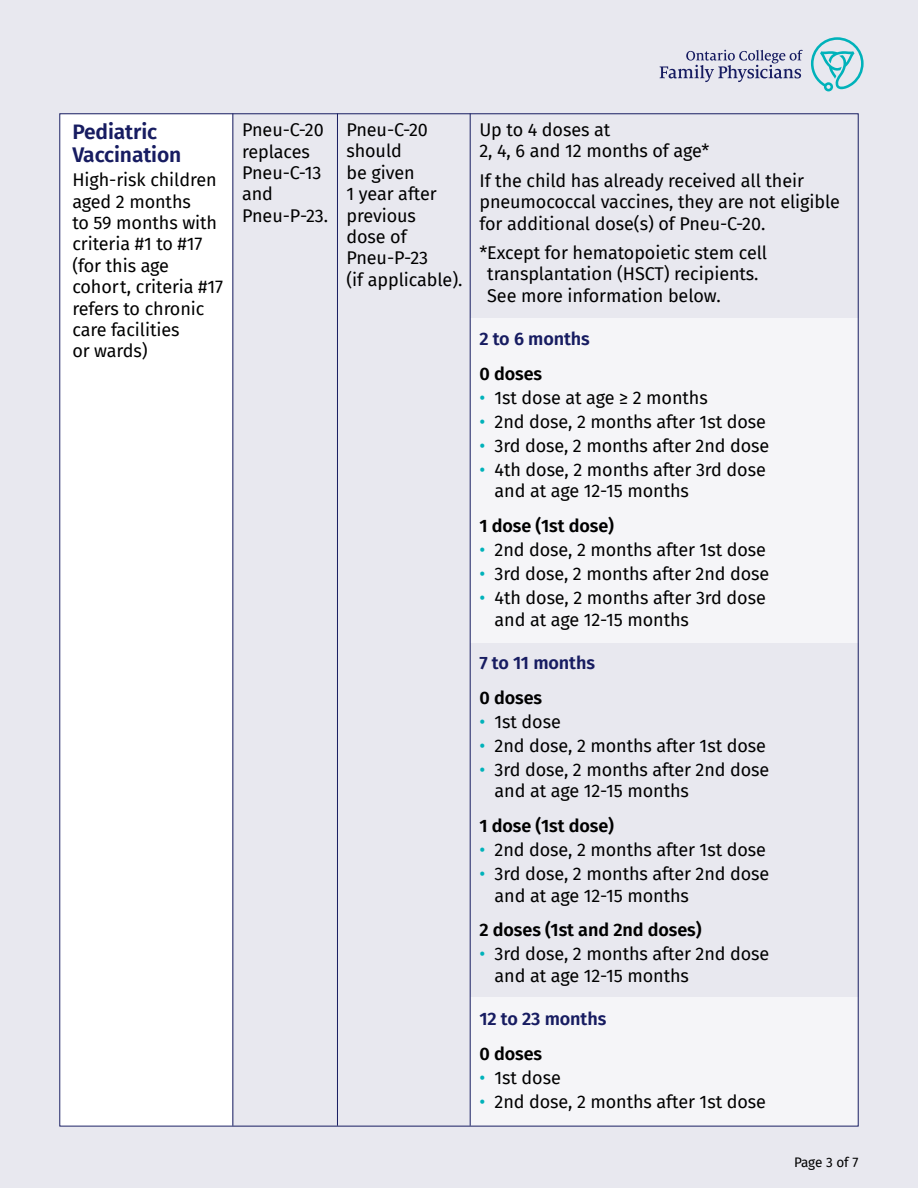
<style>
.page{position:relative;width:918px;height:1188px;background:#e8e8ef}
.page>*{position:absolute;margin:0;border:0;box-sizing:border-box;transform-origin:0 0}
.t1{font:600 21px/23.2px "Fira Sans";letter-spacing:-.005em;color:#171c61}
.t2{font:18px/21.3px "Fira Sans";letter-spacing:-.005em;color:#000}
.t3{font:600 18px "Fira Sans";letter-spacing:-.005em;color:#000}
.t4{font:600 18px "Fira Sans";letter-spacing:-.005em;color:#171c61}
.t5{font:13.5px "Fira Sans";letter-spacing:-.015em;color:#000}
.s1{color:#00b2ba}
</style>
<div class="page">
<div style="left:60px;top:114px;width:172px;height:1012px;background:#fff"></div>
<div style="left:470px;top:318px;width:389px;height:325px;background:#f5f5f8"></div>
<div style="left:470px;top:997px;width:389px;height:130px;background:#f5f5f8"></div>
<svg style="left:660px;top:50px;width:143px;height:32px"></svg>
<svg style="left:811px;top:37px;width:53px;height:54px"></svg>
<hr style="left:337px;top:113px;width:1px;height:1013px;background:#171c61">
<hr style="left:470px;top:113px;width:1px;height:1013px;background:#171c61">
<hr style="left:232px;top:113px;width:1px;height:1013px;background:#171c61">
<p class="t1" style="left:72px;top:120px;width:111px">Pediatric<br>Vaccination</p>
<p class="t2" style="left:72px;top:169px;width:152px">High-risk children aged 2 months<br>to 59 months with criteria #1 to #17 (for this age cohort, criteria #17 refers to chronic care facilities<br>or wards)</p>
<p class="t2" style="left:242px;top:119px;width:87px">Pneu-C-20 replaces<br>Pneu-C-13 and<br>Pneu-P-23.</p>
<p class="t2" style="left:346px;top:119px;width:117px">Pneu-C-20 should<br>be given<br>1 year after previous<br>dose of<br>Pneu-P-23<br>(if applicable).</p>
<p class="t2" style="left:479px;top:119px;width:232px">Up to 4 doses at<br>2, 4, 6 and 12 months of age*</p>
<p class="t2" style="left:479px;top:170px;width:362px">If the child has already received all their pneumococcal vaccines, they are not eligible for additional dose(s) of Pneu-C-20.</p>
<p class="t2" style="left:487px;top:242px;width:281px;text-indent:-8px">* Except for hematopoietic stem cell transplantation (HSCT) recipients.<br>See more information below.</p>
<p class="t4" style="left:479px;top:324px;width:112px">2 to 6 months</p>
<p class="t3" style="left:479px;top:361px;width:64px">0 doses</p>
<p class="t2" style="left:479px;top:386px;width:230px"><span class="s1">•</span> 1st dose at age ≥ 2 months</p>
<p class="t2" style="left:479px;top:411px;width:288px"><span class="s1">•</span> 2nd dose, 2 months after 1st dose</p>
<p class="t2" style="left:479px;top:435px;width:291px"><span class="s1">•</span> 3rd dose, 2 months after 2nd dose</p>
<p class="t2" style="left:495px;top:459px;width:273px;text-indent:-15px"><span class="s1">•</span> 4th dose, 2 months after 3rd dose and at age 12-15 months</p>
<p class="t3" style="left:479px;top:513px;width:136px">1 dose (1st dose)</p>
<p class="t2" style="left:479px;top:539px;width:288px"><span class="s1">•</span> 2nd dose, 2 months after 1st dose</p>
<p class="t2" style="left:479px;top:563px;width:291px"><span class="s1">•</span> 3rd dose, 2 months after 2nd dose</p>
<p class="t2" style="left:495px;top:587px;width:273px;text-indent:-15px"><span class="s1">•</span> 4th dose, 2 months after 3rd dose and at age 12-15 months</p>
<p class="t4" style="left:479px;top:650px;width:117px">7 to 11 months</p>
<p class="t3" style="left:479px;top:685px;width:64px">0 doses</p>
<p class="t2" style="left:479px;top:711px;width:83px"><span class="s1">•</span> 1st dose</p>
<p class="t2" style="left:479px;top:735px;width:288px"><span class="s1">•</span> 2nd dose, 2 months after 1st dose</p>
<p class="t2" style="left:495px;top:759px;width:276px;text-indent:-15px"><span class="s1">•</span> 3rd dose, 2 months after 2nd dose and at age 12-15 months</p>
<p class="t3" style="left:479px;top:813px;width:136px">1 dose (1st dose)</p>
<p class="t2" style="left:479px;top:839px;width:288px"><span class="s1">•</span> 2nd dose, 2 months after 1st dose</p>
<p class="t2" style="left:495px;top:863px;width:276px;text-indent:-15px"><span class="s1">•</span> 3rd dose, 2 months after 2nd dose and at age 12-15 months</p>
<p class="t3" style="left:479px;top:917px;width:224px">2 doses (1st and 2nd doses)</p>
<p class="t2" style="left:495px;top:943px;width:276px;text-indent:-15px"><span class="s1">•</span> 3rd dose, 2 months after 2nd dose and at age 12-15 months</p>
<p class="t4" style="left:479px;top:1006px;width:128px">12 to 23 months</p>
<p class="t3" style="left:479px;top:1041px;width:64px">0 doses</p>
<p class="t2" style="left:479px;top:1067px;width:83px"><span class="s1">•</span> 1st dose</p>
<p class="t2" style="left:479px;top:1091px;width:288px"><span class="s1">•</span> 2nd dose, 2 months after 1st dose</p>
<p class="t5" style="left:794px;top:1153px;width:66px">Page 3 of 7</p>
</div>
